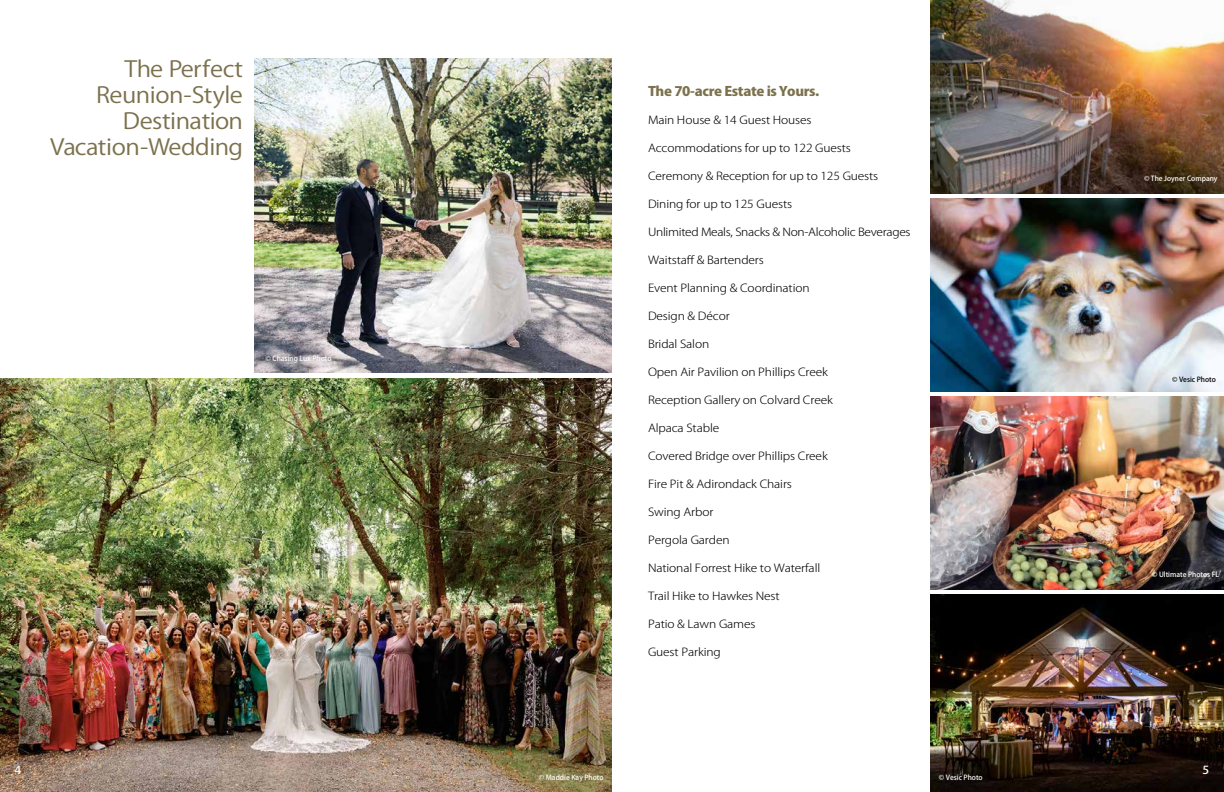
<style>
.page{position:relative;width:1224px;height:792px;background:#fff}
.page>*{position:absolute;margin:0;border:0;box-sizing:border-box;transform-origin:0 0}
.t1{font:22px/26px "Koz Go Pro";letter-spacing:-.02em;color:#7c714d;text-align:right;scale:1.1 1}
.t2{font:800 13px "Koz Go Pro";letter-spacing:-.025em;color:#7c714d;scale:1.1 1}
.t3{font:300 11px "Koz Go Pro";letter-spacing:-.01em;color:#000;scale:1.1 1}
.t4{font:500 11px "Koz Go Pro";color:#fff;scale:1.1 1}
.t5{font:500 7px "Koz Go Pro";color:#fff}
.t6{font:500 7px "Koz Go Pro";color:#000}
</style>
<div class="page">
<img style="left:0;top:378px;width:612px;height:414px">
<img style="left:255px;top:58px;width:357px;height:314px">
<img style="left:930px;top:396px;width:294px;height:194px">
<img style="left:930px;top:594px;width:294px;height:198px">
<img style="left:930px;top:0;width:294px;height:194px">
<img style="left:930px;top:198px;width:294px;height:194px">
<h1 class="t1" style="left:50px;top:56px;width:177px">The Perfect<br>Reunion-Style<br>Destination<br>Vacation-Wedding</h1>
<p class="t5" style="left:266px;top:354px;width:68px">© Chasing Lux Photo</p>
<p class="t2" style="left:648px;top:83px;width:157px">The 70-acre Estate is Yours.</p>
<p class="t3" style="left:648px;top:113px;width:150px">Main House &amp; 14 Guest Houses</p>
<p class="t3" style="left:648px;top:141px;width:186px">Accommodations for up to 122 Guests</p>
<p class="t3" style="left:648px;top:169px;width:211px">Ceremony &amp; Reception for up to 125 Guests</p>
<p class="t3" style="left:648px;top:197px;width:133px">Dining for up to 125 Guests</p>
<p class="t3" style="left:648px;top:225px;width:240px">Unlimited Meals, Snacks &amp; Non-Alcoholic Beverages</p>
<p class="t3" style="left:648px;top:253px;width:107px">Waitstaff &amp; Bartenders</p>
<p class="t3" style="left:648px;top:281px;width:148px">Event Planning &amp; Coordination</p>
<p class="t3" style="left:648px;top:309px;width:76px">Design &amp; Décor</p>
<p class="t3" style="left:648px;top:337px;width:57px">Bridal Salon</p>
<p class="t3" style="left:648px;top:365px;width:165px">Open Air Pavilion on Phillips Creek</p>
<p class="t3" style="left:648px;top:393px;width:170px">Reception Gallery on Colvard Creek</p>
<p class="t3" style="left:648px;top:421px;width:66px">Alpaca Stable</p>
<p class="t3" style="left:648px;top:449px;width:165px">Covered Bridge over Phillips Creek</p>
<p class="t3" style="left:648px;top:477px;width:132px">Fire Pit &amp; Adirondack Chairs</p>
<p class="t3" style="left:648px;top:505px;width:61px">Swing Arbor</p>
<p class="t3" style="left:648px;top:533px;width:76px">Pergola Garden</p>
<p class="t3" style="left:648px;top:561px;width:158px">National Forrest Hike to Waterfall</p>
<p class="t3" style="left:648px;top:589px;width:121px">Trail Hike to Hawkes Nest</p>
<p class="t3" style="left:648px;top:617px;width:99px">Patio &amp; Lawn Games</p>
<p class="t3" style="left:648px;top:645px;width:68px">Guest Parking</p>
<p class="t5" style="left:1144px;top:174px;width:75px">© The Joyner Company</p>
<p class="t6" style="left:1172px;top:375px;width:45px">© Vesic Photo</p>
<p class="t5" style="left:1152px;top:570px;width:69px">© Ultimate Photos FL</p>
<p class="t4" style="left:15px;top:763px;width:8px">4</p>
<p class="t4" style="left:1203px;top:763px;width:8px">5</p>
<p class="t5" style="left:539px;top:773px;width:66px">© Maddie Kay Photo</p>
<p class="t5" style="left:939px;top:773px;width:45px">© Vesic Photo</p>
</div>
